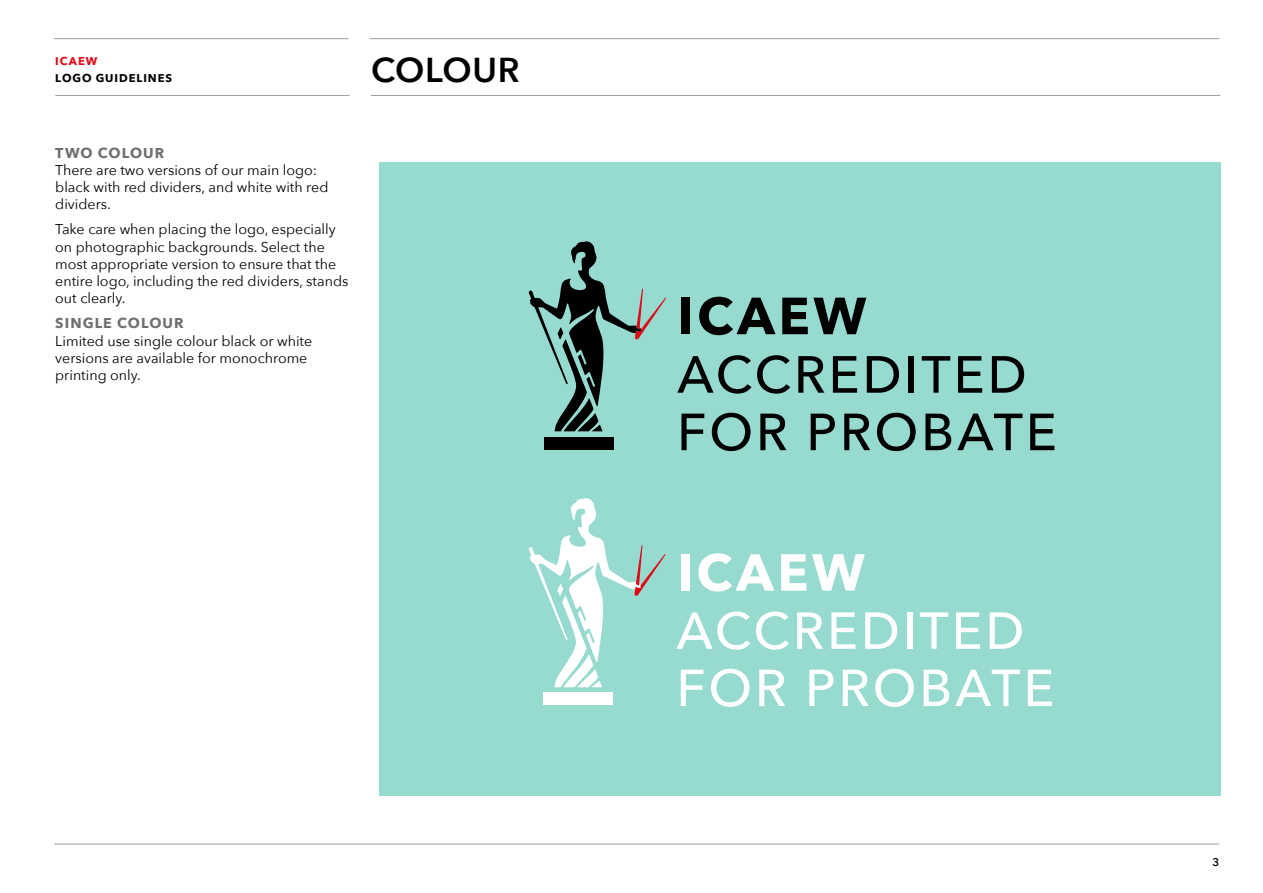
<style>
.page{position:relative;width:1263px;height:893px;background:#fff}
.page>*{position:absolute;margin:0;border:0;box-sizing:border-box;transform-origin:0 0}
.t1{font:600 34.5px "Avenir Next";letter-spacing:.02em;color:#000}
.t2{font:14.25px/17.1px "Avenir Next";color:#000}
.t3{font:700 14.25px "Avenir Next";letter-spacing:.075em;color:#706f6f}
.t4{font:700 11.25px "Avenir Next";letter-spacing:.085em;color:#000}
.t5{font:700 11.25px "Avenir Next";letter-spacing:.09em;color:#e30613}
.t6{font:600 11.25px "Avenir Next";color:#000}
</style>
<div class="page">
<hr style="left:54px;top:844px;width:1165px;height:1px;background:#9d9d9c">
<div style="left:379px;top:163px;width:842px;height:633px;background:#97dacf"></div>
<hr style="left:54px;top:38px;width:294px;height:1px;background:#9d9d9c">
<hr style="left:55px;top:95px;width:295px;height:1px;background:#9d9d9c">
<hr style="left:370px;top:38px;width:849px;height:1px;background:#9d9d9c">
<hr style="left:371px;top:95px;width:849px;height:1px;background:#9d9d9c">
<div style="left:544px;top:437px;width:70px;height:12px;background:#000"></div>
<svg style="left:529px;top:241px;width:137px;height:190px"></svg>
<div style="left:681px;top:298px;width:9px;height:36px;background:#000"></div>
<svg style="left:699px;top:297px;width:77px;height:38px"></svg>
<svg style="left:782px;top:298px;width:84px;height:36px"></svg>
<svg style="left:677px;top:355px;width:74px;height:39px"></svg>
<svg style="left:757px;top:355px;width:33px;height:39px"></svg>
<svg style="left:798px;top:356px;width:26px;height:37px"></svg>
<svg style="left:833px;top:356px;width:24px;height:37px"></svg>
<svg style="left:867px;top:356px;width:32px;height:37px"></svg>
<div style="left:909px;top:356px;width:5px;height:37px;background:#000"></div>
<svg style="left:922px;top:356px;width:28px;height:37px"></svg>
<svg style="left:958px;top:356px;width:24px;height:37px"></svg>
<svg style="left:992px;top:356px;width:32px;height:37px"></svg>
<svg style="left:681px;top:414px;width:23px;height:36px"></svg>
<svg style="left:712px;top:413px;width:38px;height:38px"></svg>
<svg style="left:760px;top:414px;width:26px;height:36px"></svg>
<svg style="left:811px;top:414px;width:24px;height:36px"></svg>
<svg style="left:844px;top:414px;width:26px;height:36px"></svg>
<svg style="left:877px;top:413px;width:39px;height:38px"></svg>
<svg style="left:925px;top:414px;width:26px;height:36px"></svg>
<svg style="left:957px;top:414px;width:65px;height:36px"></svg>
<svg style="left:1030px;top:414px;width:24px;height:36px"></svg>
<div style="left:544px;top:693px;width:69px;height:12px;background:#fff"></div>
<svg style="left:529px;top:498px;width:136px;height:189px"></svg>
<div style="left:681px;top:554px;width:8px;height:37px;background:#fff"></div>
<svg style="left:698px;top:553px;width:76px;height:39px"></svg>
<svg style="left:781px;top:554px;width:25px;height:37px"></svg>
<svg style="left:812px;top:554px;width:53px;height:37px"></svg>
<svg style="left:677px;top:611px;width:73px;height:39px"></svg>
<svg style="left:756px;top:611px;width:33px;height:39px"></svg>
<svg style="left:797px;top:612px;width:26px;height:37px"></svg>
<svg style="left:831px;top:612px;width:24px;height:37px"></svg>
<svg style="left:865px;top:612px;width:32px;height:37px"></svg>
<div style="left:907px;top:612px;width:5px;height:37px;background:#fff"></div>
<svg style="left:920px;top:612px;width:28px;height:37px"></svg>
<svg style="left:956px;top:612px;width:24px;height:37px"></svg>
<svg style="left:990px;top:612px;width:32px;height:37px"></svg>
<svg style="left:681px;top:670px;width:22px;height:36px"></svg>
<svg style="left:711px;top:669px;width:38px;height:38px"></svg>
<svg style="left:759px;top:670px;width:26px;height:36px"></svg>
<svg style="left:809px;top:670px;width:24px;height:36px"></svg>
<svg style="left:843px;top:670px;width:26px;height:36px"></svg>
<svg style="left:875px;top:669px;width:39px;height:38px"></svg>
<svg style="left:923px;top:670px;width:26px;height:36px"></svg>
<svg style="left:955px;top:670px;width:65px;height:36px"></svg>
<svg style="left:1028px;top:670px;width:24px;height:36px"></svg>
<p class="t5" style="left:55px;top:51px;width:44px">ICAEW</p>
<p class="t4" style="left:55px;top:68px;width:118px">LOGO GUIDELINES</p>
<h1 class="t1" style="left:371px;top:40px;width:150px">COLOUR</h1>
<p class="t3" style="left:55px;top:140px;width:111px">TWO COLOUR</p>
<p class="t2" style="left:55px;top:161px;width:275px">There are two versions of our main logo: black with red dividers, and white with red dividers.</p>
<p class="t2" style="left:55px;top:220px;width:295px">Take care when placing the logo, especially on photographic backgrounds. Select the most appropriate version to ensure that the entire logo, including the red dividers, stands out clearly.</p>
<p class="t3" style="left:55px;top:311px;width:130px">SINGLE COLOUR</p>
<p class="t2" style="left:55px;top:331px;width:258px">Limited use single colour black or white versions are available for monochrome printing only.</p>
<p class="t6" style="left:1212px;top:852px;width:8px">3</p>
</div>
